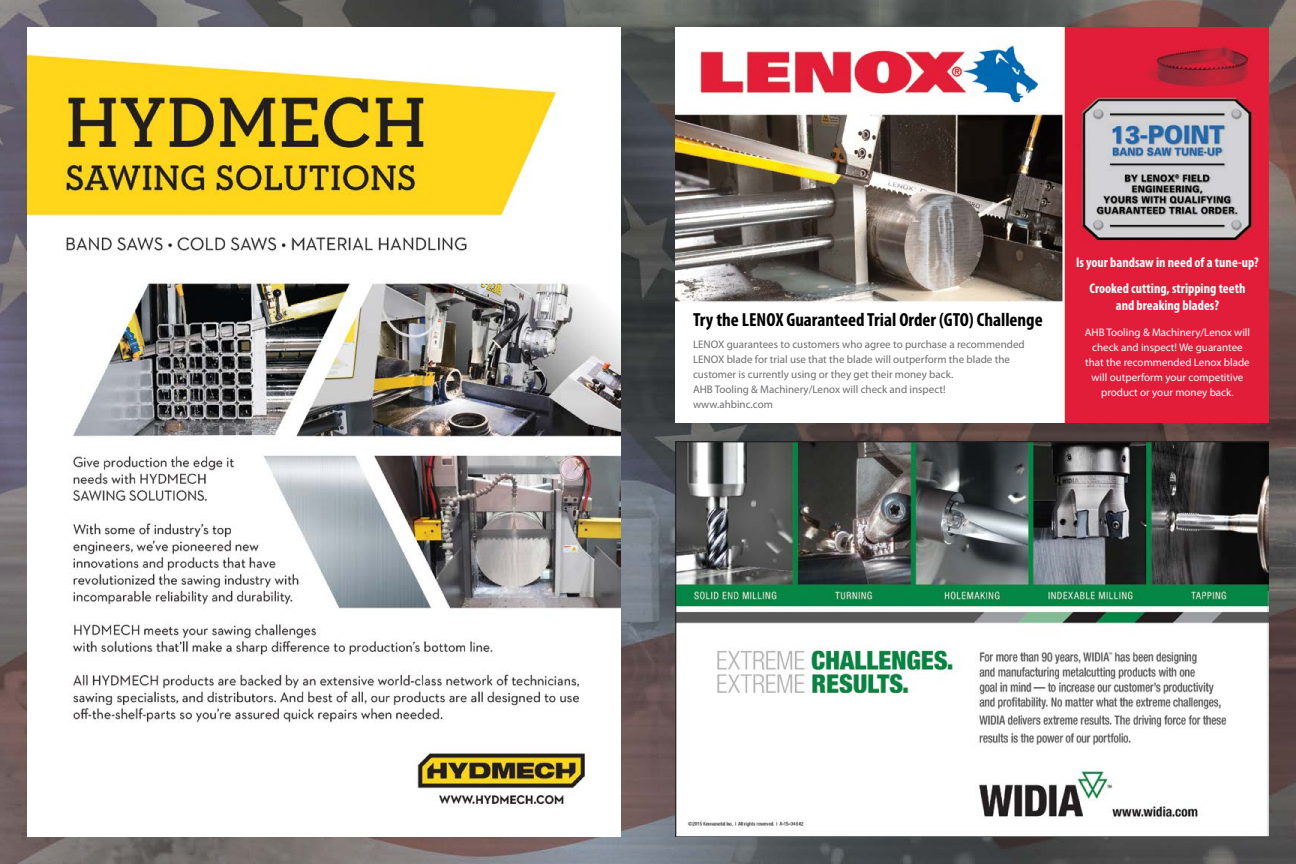
<style>
.page{position:relative;width:1296px;height:864px;background:#fff}
.page>*{position:absolute;margin:0;border:0;box-sizing:border-box;transform-origin:0 0}
.t1{font:700 condensed 19px "Myriad Pro";color:#000}
.t2{font:700 condensed 14px/25.8px "Myriad Pro";color:#fff;text-align:center}
.t3{font:11px/15px "Myriad Pro";color:#6d6e71}
.t4{font:11px/15px "Myriad Pro";color:#fff;text-align:center}
</style>
<div class="page">
<img style="left:0;top:0;width:1296px;height:864px">
<img style="left:675px;top:441px;width:594px;height:396px">
<img style="left:27px;top:27px;width:594px;height:810px">
<img style="left:675px;top:27px;width:594px;height:396px">
<h1 class="t1" style="left:693px;top:308px;width:351px">Try the LENOX Guaranteed Trial Order (GTO) Challenge</h1>
<p class="t3" style="left:693px;top:337px;width:333px">LENOX guarantees to customers who agree to purchase a recommended LENOX blade for trial use that the blade will outperform the blade the customer is currently using or they get their money back.<br>AHB Tooling &amp; Machinery/Lenox will check and inspect! www.ahbinc.com</p>
<p class="t2" style="left:1076px;top:249px;width:184px">Is your bandsaw in need of a tune-up?<br>Crooked cutting, stripping teeth</p>
<p class="t2" style="left:1116px;top:292px;width:105px">and breaking blades?</p>
<p class="t4" style="left:1085px;top:324px;width:167px">AHB Tooling &amp; Machinery/Lenox will check and inspect! We guarantee that the recommended Lenox blade will outperform your competitive product or your money back.</p>
</div>
